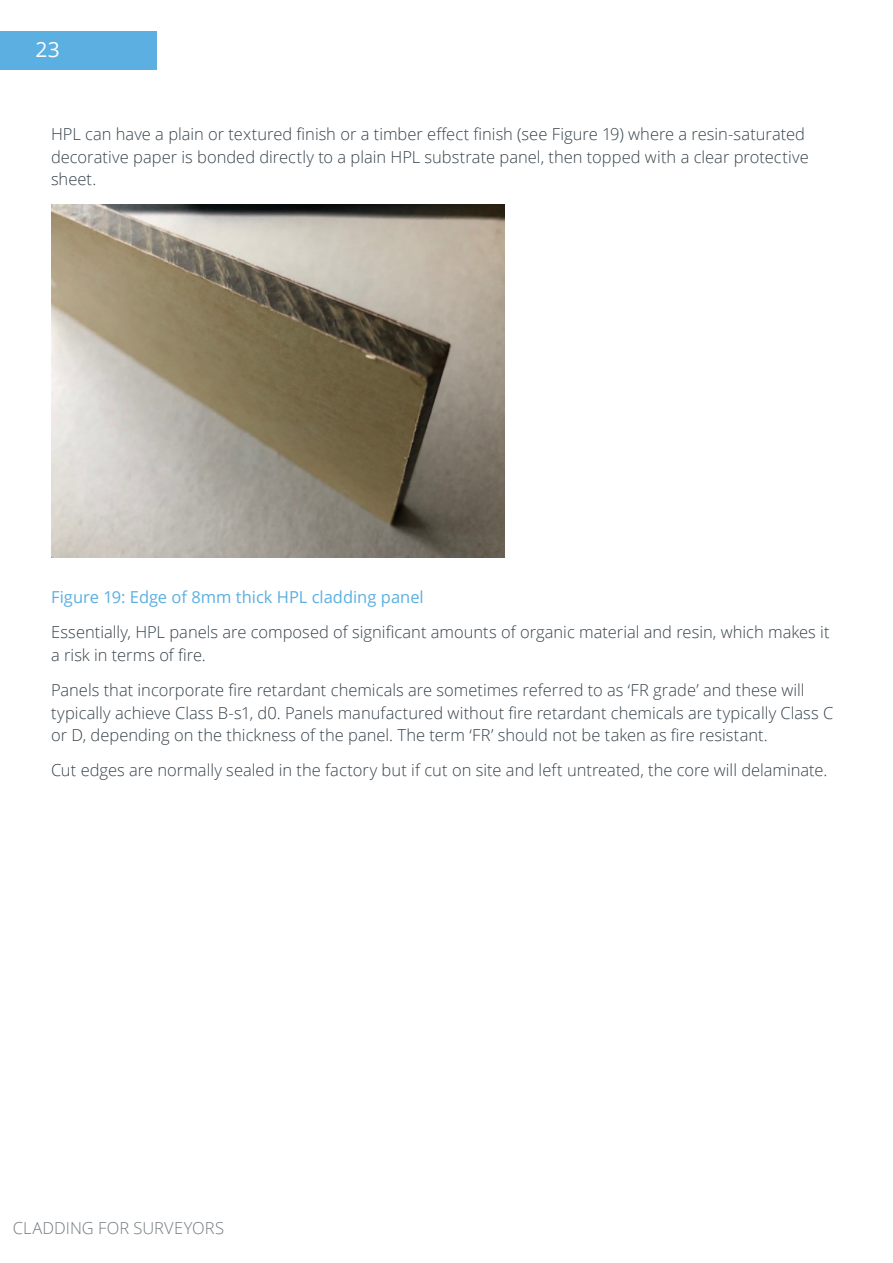
<style>
.page{position:relative;width:893px;height:1263px;background:#fff}
.page>*{position:absolute;margin:0;border:0;box-sizing:border-box;transform-origin:0 0}
.t1{font:300 16.5px/22.5px "Open Sans";color:#36424a}
.t2{font:16.5px "Open Sans";color:#5bafe1}
.t3{font:300 16.5px "Open Sans";color:#727b80}
.t4{font:13.5px "Open Sans";color:#fff}
.s1{font-size:21px}
</style>
<div class="page">
<div style="left:0;top:31px;width:157px;height:39px;background:#5bafe1"></div>
<img style="left:51px;top:204px;width:453px;height:353px">
<p class="t4" style="left:35px;top:42px;width:26px">IP<span class="s1">23</span></p>
<p class="t1" style="left:51px;top:123px;width:759px">HPL can have a plain or textured finish or a timber effect finish (see Figure 19) where a resin-saturated decorative paper is bonded directly to a plain HPL substrate panel, then topped with a clear protective sheet.</p>
<p class="t2" style="left:51px;top:586px;width:374px">Figure 19: Edge of 8mm thick HPL cladding panel</p>
<p class="t1" style="left:51px;top:621px;width:780px">Essentially, HPL panels are composed of significant amounts of organic material and resin, which makes it a risk in terms of fire.</p>
<p class="t1" style="left:51px;top:678px;width:784px">Panels that incorporate fire retardant chemicals are sometimes referred to as ‘FR grade’ and these will typically achieve Class B-s1, d0. Panels manufactured without fire retardant chemicals are typically Class C or D, depending on the thickness of the panel. The term ‘FR’ should not be taken as fire resistant.</p>
<p class="t1" style="left:51px;top:759px;width:778px">Cut edges are normally sealed in the factory but if cut on site and left untreated, the core will delaminate.</p>
<p class="t3" style="left:13px;top:1217px;width:213px">CLADDING FOR SURVEYORS</p>
</div>
